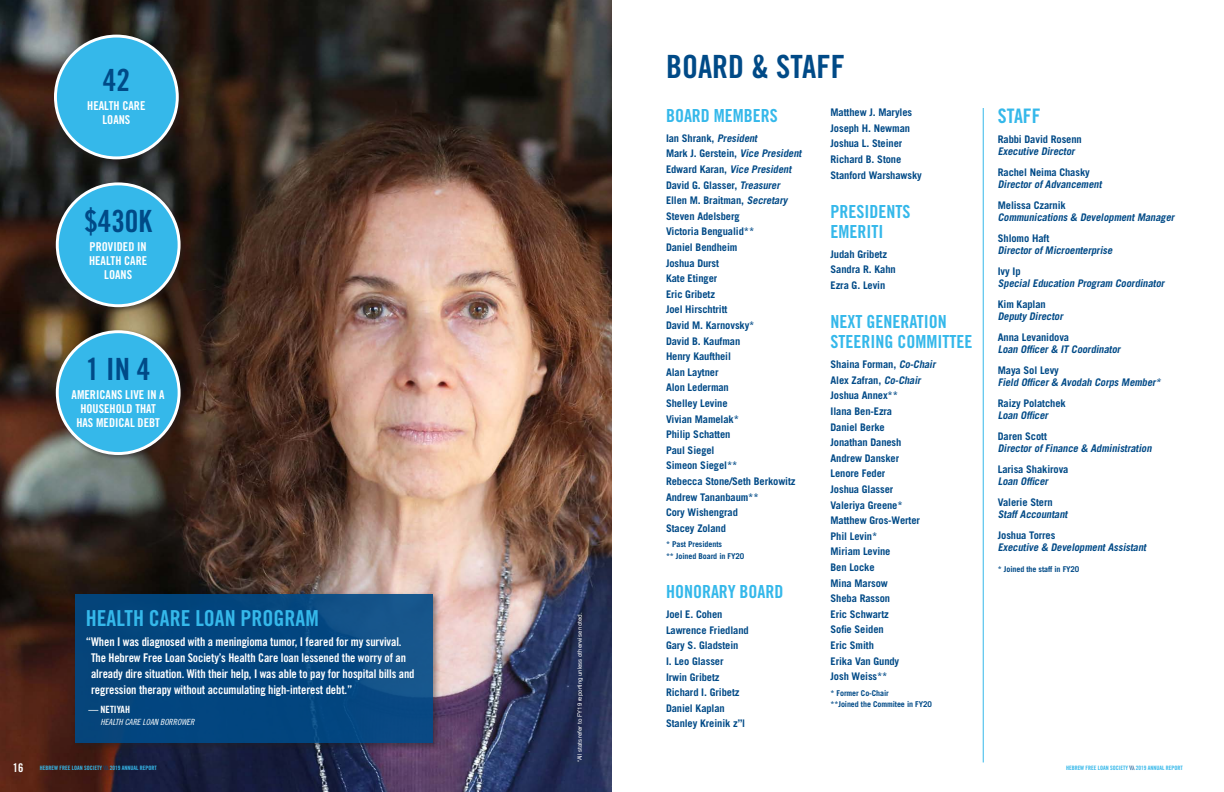
<style>
.page{position:relative;width:1224px;height:792px;background:#fff}
.page>*{position:absolute;margin:0;border:0;box-sizing:border-box;transform-origin:0 0}
.t1{font:32px "Trade Gothic Bold Cond Twenty";color:#004a87}
.t2{font:30.6px "Trade Gothic Bold Cond Twenty";color:#004a87}
.t3{font:22px "Trade Gothic Bold Cond Twenty";color:#35b8ea}
.t4{font:20px "Trade Gothic Bold Cond Twenty";color:#35b8ea}
.t5{font:18px/20px "Trade Gothic Bold Cond Twenty";color:#35b8ea}
.t6{font:12.2px/14.3px "Trade Gothic Bold Cond Twenty";color:#fff;text-align:center}
.t7{font:12px/16px "Trade Gothic Bold Cond Twenty";letter-spacing:-.01em;color:#fff}
.board{font:700 10.5px "Trade Gothic";letter-spacing:-.01em;color:#004a87}
.staff{font:italic 700 10.5px/12px "Trade Gothic";color:#004a87}
.staff-2{font:700 10.5px/12px "Trade Gothic";letter-spacing:-.01em;color:#004a87}
.board-2{font:italic 700 10.5px "Trade Gothic";color:#004a87}
.t8{font:10px "Trade Gothic Bold Cond Twenty";color:#fff}
.t9{font:8.5px "Trade Gothic Cond Eighteen Obl";color:#fff}
.board-3{font:700 8px "Trade Gothic";letter-spacing:-.01em;color:#004a87}
.t10{font:6px "Trade Gothic Bold Cond Twenty";color:#35b8ea}
.t11{font:6px "Helvetica Neue";letter-spacing:-.005em;color:#fff}
.s1{font-style:italic}
.s2{font-style:normal}
.s3{color:#004a87}
</style>
<div class="page">
<img style="left:0;top:0;width:612px;height:792px">
<div style="left:73px;top:592px;width:368px;height:159px;background:#231f20;opacity:.5"></div>
<div style="left:75px;top:594px;width:357px;height:148px;background:linear-gradient(to right,#004179,#0d4e88)"></div>
<div style="left:52px;top:33px;width:133px;height:133px;background:#231f20;opacity:.5"></div>
<div style="left:55px;top:36px;width:122px;height:122px;background:#35b8ea;border-radius:50%"></div>
<div style="left:54px;top:35px;width:125px;height:124px;border:3px solid #fff;border-radius:50%"></div>
<div style="left:54px;top:181px;width:133px;height:132px;background:#231f20;opacity:.5"></div>
<div style="left:57px;top:184px;width:122px;height:122px;background:#35b8ea;border-radius:50%"></div>
<div style="left:56px;top:182px;width:125px;height:125px;border:3px solid #fff;border-radius:50%"></div>
<div style="left:54px;top:328px;width:133px;height:133px;background:#231f20;opacity:.5"></div>
<div style="left:57px;top:332px;width:122px;height:122px;background:#35b8ea;border-radius:50%"></div>
<div style="left:56px;top:330px;width:125px;height:125px;border:3px solid #fff;border-radius:50%"></div>
<hr style="left:983px;top:108px;width:1px;height:654px;background:#35b8ea">
<p class="t1" style="left:666px;top:48px;width:180px">BOARD &amp; STAFF</p>
<p class="t5" style="left:666px;top:105px;width:113px">BOARD MEMBERS</p>
<p class="board" style="left:666px;top:132px;width:95px">Ian Shrank, <span class="s1">President</span></p>
<p class="board" style="left:666px;top:147px;width:139px">Mark J. Gerstein, <span class="s1">Vice President</span></p>
<p class="board-2" style="left:666px;top:163px;width:129px"><span class="s2">E d w a r d Ka r a n ,</span> Vice President</p>
<p class="board" style="left:666px;top:178px;width:118px">David G. Glasser, <span class="s1">Treasurer</span></p>
<p class="board" style="left:666px;top:194px;width:125px">Ellen M. Braitman, <span class="s1">Secretary</span></p>
<p class="board" style="left:666px;top:210px;width:75px">Steven Adelsberg</p>
<p class="board" style="left:666px;top:225px;width:90px">Victoria Bengualid**</p>
<p class="board" style="left:666px;top:241px;width:73px">Daniel Bendheim</p>
<p class="board" style="left:666px;top:256px;width:55px">Joshua Durst</p>
<p class="board" style="left:666px;top:272px;width:53px">Kate Etinger</p>
<p class="board" style="left:666px;top:288px;width:51px">Eric Gribetz</p>
<p class="board" style="left:666px;top:303px;width:63px">Joel Hirschtritt</p>
<p class="board" style="left:666px;top:319px;width:90px">David M. Karnovsky*</p>
<p class="board" style="left:666px;top:334px;width:76px">David B. Kaufman</p>
<p class="board" style="left:666px;top:350px;width:67px">Henry Kauftheil</p>
<p class="board" style="left:666px;top:366px;width:54px">Alan Laytner</p>
<p class="board" style="left:666px;top:381px;width:64px">Alon Lederman</p>
<p class="board" style="left:666px;top:397px;width:63px">Shelley Levine</p>
<p class="board" style="left:666px;top:412px;width:75px">Vivian Mamelak*</p>
<p class="board" style="left:666px;top:428px;width:66px">Philip Schatten</p>
<p class="board" style="left:666px;top:444px;width:50px">Paul Siegel</p>
<p class="board" style="left:666px;top:459px;width:73px">Simeon Siegel**</p>
<p class="board" style="left:666px;top:475px;width:131px">Rebecca Stone/Seth Berkowitz</p>
<p class="board" style="left:666px;top:490px;width:94px">Andrew Tananbaum**</p>
<p class="board" style="left:666px;top:506px;width:74px">Cory Wishengrad</p>
<p class="board" style="left:666px;top:522px;width:61px">Stacey Zoland</p>
<p class="board-3" style="left:666px;top:540px;width:58px">* Past Presidents</p>
<p class="board-3" style="left:666px;top:551px;width:80px">** Joined Board in FY20</p>
<p class="t5" style="left:666px;top:582px;width:119px">HONORARY BOARD</p>
<p class="board" style="left:666px;top:608px;width:58px">Joel E. Cohen</p>
<p class="board" style="left:666px;top:624px;width:84px">Lawrence Friedland</p>
<p class="board" style="left:666px;top:639px;width:74px">Gary S. Gladstein</p>
<p class="board" style="left:666px;top:655px;width:59px">I. Leo Glasser</p>
<p class="board" style="left:666px;top:670px;width:55px">Irwin Gribetz</p>
<p class="board" style="left:666px;top:686px;width:75px">Richard I. Gribetz</p>
<p class="board" style="left:666px;top:702px;width:60px">Daniel Kaplan</p>
<p class="board" style="left:666px;top:717px;width:81px">Stanley Kreinik z”l</p>
<p class="t2" style="left:103px;top:62px;width:29px">42</p>
<p class="t6" style="left:87px;top:99px;width:60px">HEALTH CARE<br>LOANS</p>
<p class="board" style="left:831px;top:106px;width:83px">Matthew J. Maryles</p>
<p class="board" style="left:831px;top:122px;width:81px">Joseph H. Newman</p>
<p class="board" style="left:831px;top:137px;width:73px">Joshua L. Steiner</p>
<p class="board" style="left:831px;top:153px;width:72px">Richard B. Stone</p>
<p class="board" style="left:831px;top:168px;width:93px">Stanford Warshawsky</p>
<p class="t5" style="left:831px;top:201px;width:81px">PRESIDENTS<br>EMERITI</p>
<p class="board" style="left:831px;top:248px;width:58px">Judah Gribetz</p>
<p class="board" style="left:831px;top:263px;width:67px">Sandra R. Kahn</p>
<p class="board" style="left:831px;top:279px;width:56px">Ezra G. Levin</p>
<p class="t5" style="left:831px;top:312px;width:143px">NEXT GENERATION<br>STEERING COMMITTEE</p>
<p class="board" style="left:831px;top:358px;width:109px">Shaina Forman, <span class="s1">Co-Chair</span></p>
<p class="board" style="left:831px;top:374px;width:94px">Alex Zafran, <span class="s1">Co-Chair</span></p>
<p class="board" style="left:831px;top:389px;width:69px">Joshua Annex**</p>
<p class="board" style="left:831px;top:405px;width:63px">Ilana Ben-Ezra</p>
<p class="board" style="left:831px;top:420px;width:56px">Daniel Berke</p>
<p class="board" style="left:831px;top:436px;width:72px">Jonathan Danesh</p>
<p class="board" style="left:831px;top:452px;width:70px">Andrew Dansker</p>
<p class="board" style="left:831px;top:467px;width:56px">Lenore Feder</p>
<p class="board" style="left:831px;top:483px;width:64px">Joshua Glasser</p>
<p class="board" style="left:831px;top:498px;width:74px">Valeriya Greene*</p>
<p class="board" style="left:831px;top:514px;width:91px">Matthew Gros-Werter</p>
<p class="board" style="left:831px;top:530px;width:48px">Phil Levin*</p>
<p class="board" style="left:831px;top:545px;width:61px">Miriam Levine</p>
<p class="board" style="left:831px;top:561px;width:46px">Ben Locke</p>
<p class="board" style="left:831px;top:576px;width:59px">Mina Marsow</p>
<p class="board" style="left:831px;top:592px;width:61px">Sheba Rasson</p>
<p class="board" style="left:831px;top:608px;width:60px">Eric Schwartz</p>
<p class="board" style="left:831px;top:623px;width:55px">Sofie Seiden</p>
<p class="board" style="left:831px;top:639px;width:45px">Eric Smith</p>
<p class="board" style="left:831px;top:654px;width:70px">Erika Van Gundy</p>
<p class="board" style="left:831px;top:670px;width:58px">Josh Weiss**</p>
<p class="board-3" style="left:831px;top:688px;width:60px">* Former Co-Chair</p>
<p class="board-3" style="left:831px;top:700px;width:103px">**Joined the Commitee in FY20</p>
<p class="t4" style="left:998px;top:104px;width:44px">STAFF</p>
<p class="staff" style="left:998px;top:133px;width:85px"><span class="s2">Rabbi David Rosenn<br></span>Executive Director</p>
<p class="staff" style="left:998px;top:166px;width:108px"><span class="s2">Rachel Neima Chasky<br></span>DirectorofAdvancement</p>
<p class="staff" style="left:998px;top:199px;width:180px"><span class="s2">Melissa Czarnik<br></span>Communications &amp; DevelopmentManager</p>
<p class="staff" style="left:998px;top:232px;width:118px"><span class="s2">Shlomo Haft<br></span>DirectorofMicroenterprise</p>
<p class="staff" style="left:998px;top:265px;width:170px"><span class="s2">Ivy Ip<br></span>SpecialEducation Program Coordinator</p>
<p class="staff" style="left:998px;top:298px;width:69px"><span class="s2">Kim Kaplan<br></span>Deputy Director</p>
<p class="staff" style="left:998px;top:331px;width:126px"><span class="s2">Anna Levanidova<br></span>Loan Officer&amp; IT Coordinator</p>
<p class="staff" style="left:998px;top:364px;width:167px"><span class="s2">Maya Sol Levy<br></span>Field Officer&amp; Avodah Corps Member*</p>
<p class="staff-2" style="left:998px;top:397px;width:69px">Raizy Polatchek<br><span class="s1">Loan Officer</span></p>
<p class="staff" style="left:998px;top:430px;width:158px"><span class="s2">Daren Scott<br></span>DirectorofFinance &amp; Administration</p>
<p class="staff-2" style="left:998px;top:463px;width:72px">Larisa Shakirova<br><span class="s1">Loan Officer</span></p>
<p class="staff" style="left:998px;top:496px;width:73px"><span class="s2">Valerie Stern<br></span>StaffAccountant</p>
<p class="staff" style="left:998px;top:529px;width:152px"><span class="s2">Joshua Torres<br></span>Executive &amp; DevelopmentAssistant</p>
<p class="board-3" style="left:998px;top:565px;width:83px">* Joined the staff in FY20</p>
<p class="t2" style="left:84px;top:203px;width:69px">$430K</p>
<p class="t6" style="left:89px;top:239px;width:60px">PROVIDED IN<br>HEALTH CARE<br>LOANS</p>
<p class="t2" style="left:86px;top:350px;width:66px">1 IN 4</p>
<p class="t6" style="left:72px;top:387px;width:95px">AMERICANS LIVE IN A</p>
<p class="t6" style="left:80px;top:401px;width:77px">HOUSEHOLD THAT</p>
<p class="t6" style="left:76px;top:416px;width:85px">HAS MEDICAL DEBT</p>
<p class="t3" style="left:86px;top:604px;width:234px">HEALTH CARE LOAN PROGRAM</p>
<p class="t7" style="left:91px;top:633px;width:325px;text-indent:-5px">“When I was diagnosed with a meningioma tumor, I feared for my survival.<br>The Hebrew Free Loan Society’s Health Care loan lessened the worry of an already dire situation. With their help, I was able to pay for hospital bills and regression therapy without accumulating high-interest debt.”</p>
<p class="t8" style="left:88px;top:703px;width:43px">— NETIYAH</p>
<p class="t9" style="left:101px;top:717px;width:95px">HEALTH CARE LOAN BORROWER</p>
<p class="t11" style="left:575px;top:762px;width:151px;rotate:-90deg">*All stats refer to FY19 reporting unless otherwise noted.</p>
<p class="t7" style="left:13px;top:760px;width:12px">16</p>
<p class="t10" style="left:40px;top:764px;width:118px">HEBREW FREE LOAN SOCIETY <span class="s3">\\\</span> 2019 ANNUAL REPORT</p>
<p class="t10" style="left:1066px;top:764px;width:118px">HEBREW FREE LOAN SOCIETY <span class="s3">\\\</span> 2019 ANNUAL REPORT</p>
</div>
